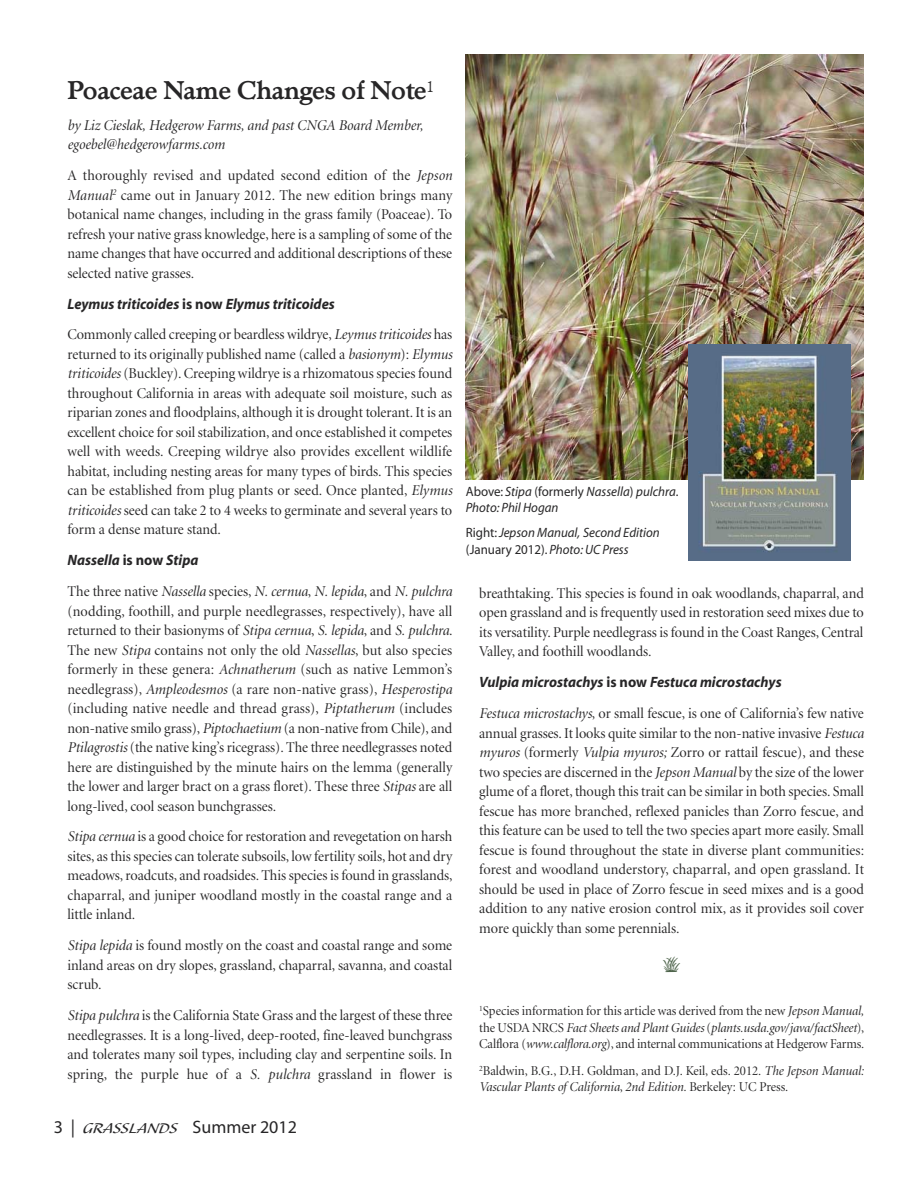
<style>
.page{position:relative;width:918px;height:1188px;background:#fff}
.page>*{position:absolute;margin:0;border:0;box-sizing:border-box;transform-origin:0 0}
.t1{font:700 27px "TC Administer";color:#272627;scale:.96 1}
.t2{font:21px "Mantra";color:#4e644b}
.t3{font:18px "Myriad";color:#272627}
.t4{font:15px/19.5px "Minion Display";color:#272627;text-align:justify;scale:.96 1}
.t5{font:italic 700 15px "Myriad";color:#272627;scale:.96 1}
.t6{font:italic 15px/19.5px "Minion Display";color:#272627;scale:.96 1}
.t7{font:13.5px/16.2px "Minion Display";letter-spacing:-.01em;color:#272627;text-align:justify;scale:.96 1}
.t8{font:italic 13.5px/16.2px "Myriad";color:#272627;scale:.96 1}
.s1{font-style:italic}
.s2{font-style:normal}
.s3{font-family:"Alexa Std"}
</style>
<div class="page">
<img style="left:466px;top:54px;width:398px;height:425px">
<img style="left:688px;top:344px;width:162px;height:216px">
<h1 class="t1" style="left:67px;top:80px;width:384px">Poaceae Name Changes of Note<sup>1</sup></h1>
<p class="t6" style="left:67px;top:117px;width:372px">by Liz Cieslak, Hedgerow Farms, and past CNGA Board Member, egoebel@hedgerowfarms.com</p>
<p class="t4" style="left:67px;top:167px;width:402px">A thoroughly revised and updated second edition of the <span class="s1">Jepson Manual</span><sup>2</sup> came out in January 2012. The new edition brings many botanical name changes, including in the grass family (Poaceae). To refresh your native grass knowledge, here is a sampling of some of the name changes that have occurred and additional descriptions of these selected native grasses.</p>
<p class="t5" style="left:67px;top:298px;width:280px">Leymus triticoides <span class="s2">is now</span> Elymus triticoides</p>
<p class="t4" style="left:67px;top:326px;width:402px">Commonly called creeping or beardless wildrye, <span class="s1">Leymus triticoides</span> has returned to its originally published name (called a <span class="s1">basionym</span>): <span class="s1">Elymus triticoides</span> (Buckley). Creeping wildrye is a rhizomatous species found throughout California in areas with adequate soil moisture, such as riparian zones and floodplains, although it is drought tolerant. It is an excellent choice for soil stabilization, and once established it competes well with weeds. Creeping wildrye also provides excellent wildlife habitat, including nesting areas for many types of birds. This species can be established from plug plants or seed. Once planted, <span class="s1">Elymus triticoides</span> seed can take 2 to 4 weeks to germinate and several years to form a dense mature stand.</p>
<p class="t5" style="left:67px;top:555px;width:138px">Nassella <span class="s2">is now</span> Stipa</p>
<p class="t4" style="left:67px;top:583px;width:403px">The three native <span class="s1">Nassella</span> species, <span class="s1">N. cernua</span>, <span class="s1">N. lepida</span>, and <span class="s1">N. pulchra </span>(nodding, foothill, and purple needlegrasses, respectively), have all returned to their basionyms of <span class="s1">Stipa cernua</span>, <span class="s1">S. lepida</span>, and <span class="s1">S. pulchra</span>.<br>The new <span class="s1">Stipa</span> contains not only the old <span class="s1">Nassellas</span>, but also species formerly in these genera: <span class="s1">Achnatherum</span> (such as native Lemmon’s needlegrass), <span class="s1">Ampleodesmos</span> (a rare non-native grass), <span class="s1">Hesperostipa </span>(including native needle and thread grass), <span class="s1">Piptatherum</span> (includes non-native smilo grass), <span class="s1">Piptochaetium</span> (a non-native from Chile), and <span class="s1">Ptilagrostis</span> (the native king’s ricegrass). The three needlegrasses noted here are distinguished by the minute hairs on the lemma (generally the lower and larger bract on a grass floret). These three <span class="s1">Stipas</span> are all long-lived, cool season bunchgrasses.</p>
<p class="t4" style="left:67px;top:828px;width:403px"><span class="s1">Stipa cernua</span> is a good choice for restoration and revegetation on harsh sites, as this species can tolerate subsoils, low fertility soils, hot and dry meadows, roadcuts, and roadsides. This species is found in grasslands, chaparral, and juniper woodland mostly in the coastal range and a little inland.</p>
<p class="t4" style="left:67px;top:937px;width:402px"><span class="s1">Stipa lepida</span> is found mostly on the coast and coastal range and some inland areas on dry slopes, grassland, chaparral, savanna, and coastal scrub.</p>
<p class="t4" style="left:67px;top:1007px;width:402px"><span class="s1">Stipa pulchra</span> is the California State Grass and the largest of these three needlegrasses. It is a long-lived, deep-rooted, fine-leaved bunchgrass and tolerates many soil types, including clay and serpentine soils. In spring, the purple hue of a <span class="s1">S. pulchra</span> grassland in flower is</p>
<p class="t3" style="left:54px;top:1121px;width:244px">3 | <span class="s3">GRASSLANDS</span> Summer 2012</p>
<p class="t8" style="left:466px;top:484px;width:223px"><span class="s2">Above:</span> Stipa <span class="s2">(formerly</span> Nassella<span class="s2">)</span> pulchra<span class="s2">.<br></span>Photo: Phil Hogan</p>
<p class="t8" style="left:466px;top:526px;width:204px"><span class="s2">Right:</span> Jepson Manual, Second Edition <span class="s2">(January 2012).</span> Photo: UC Press</p>
<p class="t4" style="left:479px;top:585px;width:402px">breathtaking. This species is found in oak woodlands, chaparral, and open grassland and is frequently used in restoration seed mixes due to its versatility. Purple needlegrass is found in the Coast Ranges, Central Valley, and foothill woodlands.</p>
<p class="t5" style="left:479px;top:677px;width:317px">Vulpia microstachys <span class="s2">is now</span> Festuca microstachys</p>
<p class="t4" style="left:479px;top:705px;width:402px"><span class="s1">Festuca microstachys</span>, or small fescue, is one of California’s few native annual grasses. It looks quite similar to the non-native invasive <span class="s1">Festuca myuros</span> (formerly <span class="s1">Vulpia myuros;</span> Zorro or rattail fescue), and these two species are discerned in the <span class="s1">Jepson Manual</span> by the size of the lower glume of a floret, though this trait can be similar in both species. Small fescue has more branched, reflexed panicles than Zorro fescue, and this feature can be used to tell the two species apart more easily. Small fescue is found throughout the state in diverse plant communities: forest and woodland understory, chaparral, and open grassland. It should be used in place of Zorro fescue in seed mixes and is a good addition to any native erosion control mix, as it provides soil cover more quickly than some perennials.</p>
<h2 class="t2" style="left:662px;top:953px;width:21px">(</h2>
<p class="t7" style="left:479px;top:1004px;width:403px"><sup>1</sup>Species information for this article was derived from the new <span class="s1">Jepson Manual, </span>the USDA NRCS <span class="s1">Fact Sheets and Plant Guides</span> (<span class="s1">plants.usda.gov/java/factSheet</span>), Calflora (<span class="s1">www.calflora.org</span>), and internal communications at Hedgerow Farms.</p>
<p class="t7" style="left:479px;top:1064px;width:402px"><sup>2</sup>Baldwin, B.G., D.H. Goldman, and D.J. Keil, eds. 2012. <span class="s1">The Jepson Manual:<br>Vascular Plants of California</span>, <span class="s1">2nd Edition.</span> Berkeley: UC Press.</p>
</div>
